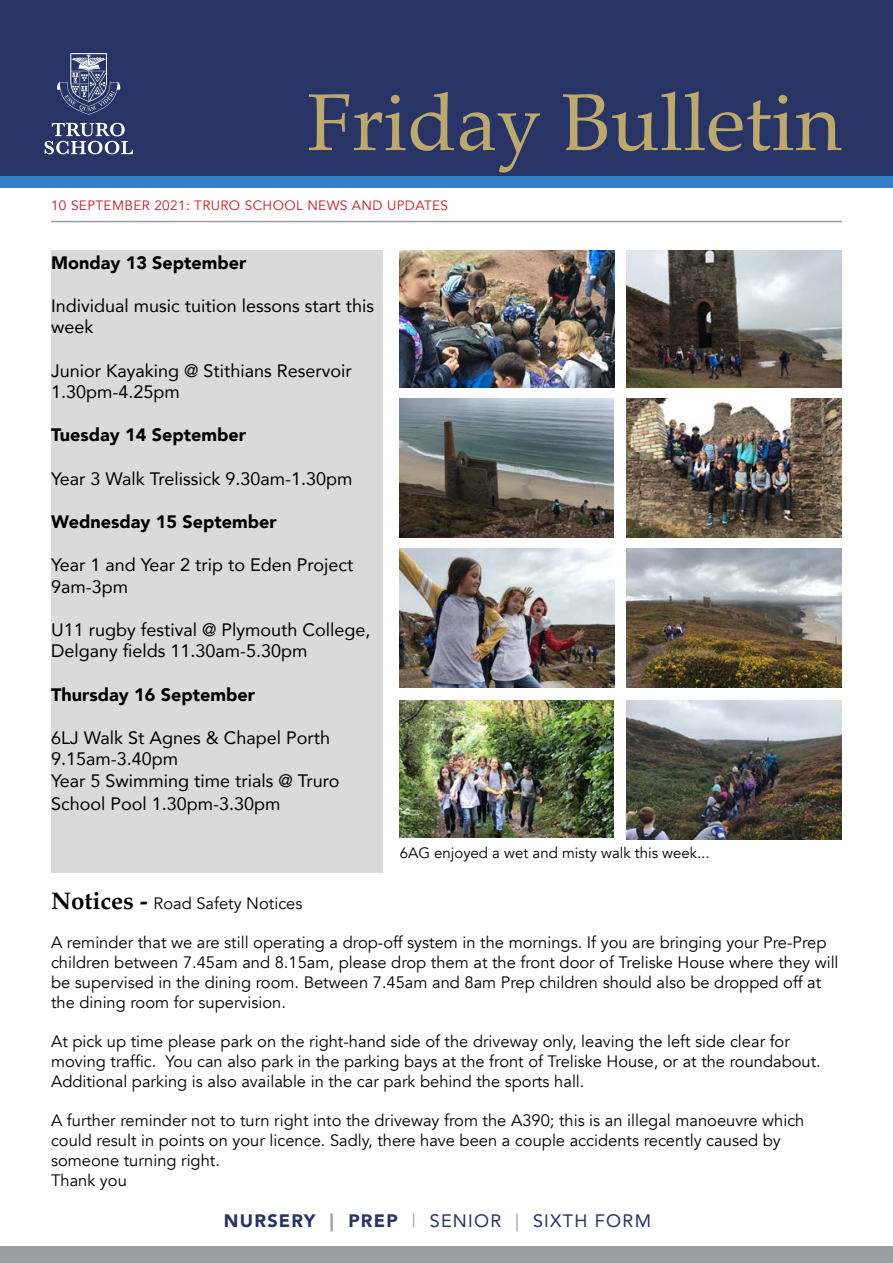
<style>
.page{position:relative;width:893px;height:1263px;background:#fff}
.page>*{position:absolute;margin:0;border:0;box-sizing:border-box;transform-origin:0 0}
.t1{font:80.55px "Palatino";color:#bda96c}
.t2{font:18px/21.6px "Avenir";color:#000}
.t3{font:900 18px "Avenir";color:#000}
.t4{font:18px "Avenir";letter-spacing:.07em;color:#273465}
.t5{font:16.5px/19.8px "Avenir";color:#000}
.t6{font:15px "Avenir";color:#000}
.t7{font:13.5px "Avenir";letter-spacing:.03em;color:#cd1719}
.s1{font-family:"Palatino";font-weight:700;font-size:24px}
.s2{font-weight:900}
.s3{font-weight:900;color:#9b9ea2}
.s4{color:#9b9ea2}
</style>
<div class="page">
<div style="left:0;top:175px;width:893px;height:13px;background:#3381c4"></div>
<div style="left:0;top:0;width:893px;height:175px;background:#273465"></div>
<svg style="left:45px;top:123px;width:88px;height:31px"></svg>
<svg style="left:57px;top:53px;width:64px;height:62px"></svg>
<hr style="left:51px;top:221px;width:791px;height:1px;background:#9b9ea2">
<img style="left:400px;top:399px;width:214px;height:138px">
<img style="left:627px;top:251px;width:215px;height:136px">
<img style="left:627px;top:549px;width:215px;height:139px">
<img style="left:627px;top:399px;width:215px;height:138px">
<img style="left:400px;top:549px;width:215px;height:139px">
<img style="left:400px;top:251px;width:215px;height:136px">
<div style="left:51px;top:251px;width:332px;height:622px;background:#dadada"></div>
<img style="left:400px;top:701px;width:214px;height:136px">
<img style="left:627px;top:701px;width:215px;height:139px">
<div style="left:0;top:1246px;width:893px;height:17px;background:#9b9ea2"></div>
<h1 class="t1" style="left:307px;top:56px;width:536px">Friday Bulletin</h1>
<p class="t7" style="left:51px;top:197px;width:399px">10 SEPTEMBER 2021: TRURO SCHOOL NEWS AND UPDATES</p>
<p class="t3" style="left:51px;top:247px;width:197px">Monday 13 September</p>
<p class="t2" style="left:51px;top:294px;width:325px">Individual music tuition lessons start this week</p>
<p class="t2" style="left:51px;top:359px;width:302px">Junior Kayaking @ Stithians Reservoir<br>1.30pm-4.25pm</p>
<p class="t3" style="left:51px;top:420px;width:196px">Tuesday 14 September</p>
<p class="t2" style="left:51px;top:467px;width:303px">Year 3 Walk Trelissick 9.30am-1.30pm</p>
<p class="t3" style="left:51px;top:506px;width:227px">Wednesday 15 September</p>
<p class="t2" style="left:51px;top:553px;width:304px">Year 1 and Year 2 trip to Eden Project<br>9am-3pm</p>
<p class="t2" style="left:51px;top:618px;width:321px">U11 rugby festival @ Plymouth College,<br>Delgany fields 11.30am-5.30pm</p>
<p class="t3" style="left:51px;top:679px;width:205px">Thursday 16 September</p>
<p class="t2" style="left:51px;top:726px;width:290px">6LJ Walk St Agnes &amp; Chapel Porth<br>9.15am-3.40pm<br>Year 5 Swimming time trials @ Truro</p>
<p class="t2" style="left:51px;top:793px;width:231px">School Pool 1.30pm-3.30pm</p>
<p class="t6" style="left:400px;top:844px;width:311px">6AG enjoyed a wet and misty walk this week...</p>
<p class="t5" style="left:51px;top:893px;width:253px"><span class="s1">Notices -</span> Road Safety Notices</p>
<p class="t5" style="left:51px;top:933px;width:789px">A reminder that we are still operating a drop-off system in the mornings. If you are bringing your Pre-Prep children between 7.45am and 8.15am, please drop them at the front door of Treliske House where they will be supervised in the dining room. Between 7.45am and 8am Prep children should also be dropped off at the dining room for supervision.</p>
<p class="t5" style="left:51px;top:1032px;width:771px">At pick up time please park on the right-hand side of the driveway only, leaving the left side clear for moving traffic. You can also park in the parking bays at the front of Treliske House, or at the roundabout.<br>Additional parking is also available in the car park behind the sports hall.</p>
<p class="t5" style="left:51px;top:1111px;width:755px">A further reminder not to turn right into the driveway from the A390; this is an illegal manoeuvre which could result in points on your licence. Sadly, there have been a couple accidents recently caused by someone turning right.<br>Thank you</p>
<p class="t4" style="left:224px;top:1206px;width:429px"><span class="s2">NURSERY</span> <span class="s3">|</span> <span class="s2">PREP</span> <span class="s4">|</span> SENIOR <span class="s4">|</span> SIXTH FORM</p>
</div>
